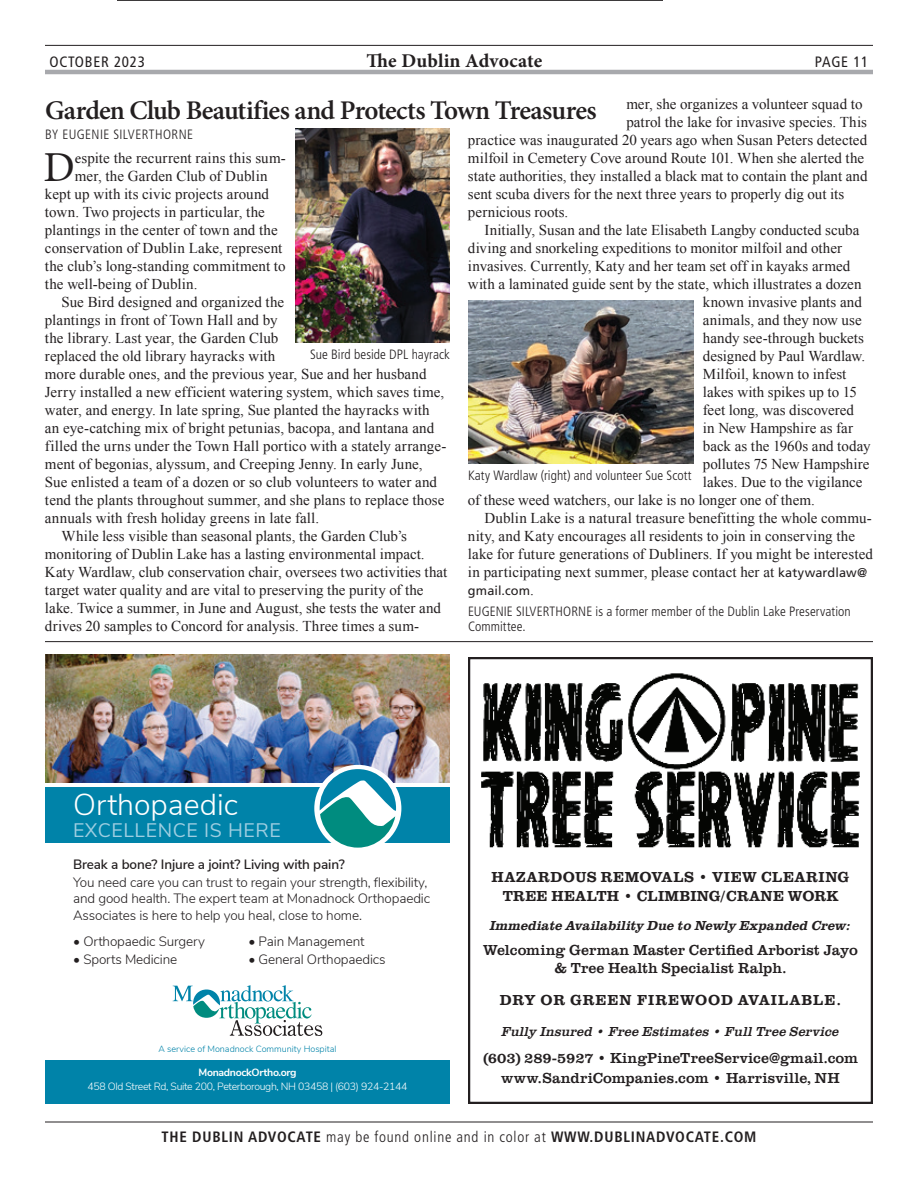
<style>
.page{position:relative;width:918px;height:1188px;background:#fff}
.page>*{position:absolute;margin:0;border:0;box-sizing:border-box;transform-origin:0 0}
.t1{font:42.75px "Minion Pro";color:#231f20}
.t2{font:300 30.15px "Nunito Sans";color:#fff}
.t3{font:600 27px "Minion Pro";letter-spacing:-.03em;color:#231f20}
.t4{font:700 19.5px "Minion Pro";letter-spacing:.01em;color:#231f20}
.t5{font:19.5px "Nunito Sans";letter-spacing:.03em;color:#9ecee1}
.t6{font:15px "Times New Roman";letter-spacing:.005em;color:#231f20}
.t7{font:15px/18px "Clarendon URW";letter-spacing:.005em;color:#231f20;text-align:center}
.t8{font:700 condensed 15px "Frutiger LT Std";letter-spacing:.05em;color:#231f20}
.t9{font:500 15px/19.5px "Clarendon URW";letter-spacing:.035em;color:#231f20;text-align:center}
.t10{font:500 15px "Clarendon URW";letter-spacing:.055em;color:#231f20}
.t11{font:condensed 15px "Frutiger LT Std";letter-spacing:.05em;color:#231f20}
.t12{font:300 13.5px/16.5px "Nunito Sans";letter-spacing:-.01em;color:#231f20}
.t13{font:300 condensed 13.5px/15px "Frutiger LT Std";letter-spacing:.005em;color:#231f20}
.t14{font:italic 500 13.5px "Clarendon URW";letter-spacing:.005em;color:#231f20}
.t15{font:italic 13.5px "Clarendon URW";letter-spacing:.01em;color:#231f20}
.t16{font:600 13.5px "Nunito Sans";letter-spacing:-.01em;color:#231f20}
.t17{font:300 condensed 13.5px "Frutiger LT Std";letter-spacing:.03em;color:#231f20}
.t18{font:12.75px "Frutiger LT Std";letter-spacing:.005em;color:#231f20}
.t19{font:300 10.5px "Nunito Sans";letter-spacing:-.03em;color:#fff}
.t20{font:700 10.5px "Nunito Sans";letter-spacing:-.03em;color:#fff}
.t21{font:300 9px "Nunito Sans";color:#0083a9}
.s1{font-family:"Frutiger LT Std";font-size:12.75px}
.s2{font-family:"Times New Roman";font-size:15px}
.s3{font-family:"Minion Pro";font-weight:500}
.s4{font-weight:300}
</style>
<div class="page">
<hr style="left:45px;top:45px;width:828px;height:1px;background:#231f20">
<hr style="left:45px;top:70px;width:828px;height:4px;background:#a8a9ad">
<hr style="left:45px;top:1122px;width:828px;height:1px;background:#231f20">
<hr style="left:117px;top:0;width:546px;height:1px;background:#231f20">
<img style="left:468px;top:301px;width:226px;height:163px">
<img style="left:295px;top:129px;width:155px;height:214px">
<hr style="left:45px;top:641px;width:828px;height:1px;background:#231f20">
<div style="left:45px;top:787px;width:405px;height:56px;background:#0083a9"></div>
<img style="left:45px;top:655px;width:405px;height:127px">
<div style="left:314px;top:765px;width:87px;height:87px;background:#fff;border-radius:50%"></div>
<div style="left:45px;top:1060px;width:405px;height:44px;background:#0083a9"></div>
<svg style="left:320px;top:769px;width:76px;height:79px"></svg>
<svg style="left:173px;top:985px;width:149px;height:51px"></svg>
<img style="left:481px;top:673px;width:379px;height:175px">
<div style="left:468px;top:657px;width:405px;height:447px;border:2px solid #231f20"></div>
<p class="t11" style="left:50px;top:53px;width:97px">OCTOBER 2023</p>
<h3 class="t4" style="left:367px;top:47px;width:177px">The Dublin Advocate</h3>
<p class="t11" style="left:815px;top:53px;width:55px">PAGE 11</p>
<p class="t6" style="left:626px;top:94px;width:238px">mer, she organizes a volunteer squad to</p>
<p class="t6" style="left:626px;top:112px;width:242px">patrol the lake for invasive species. This</p>
<p class="t6" style="left:468px;top:130px;width:401px">practice was inaugurated 20 years ago when Susan Peters detected</p>
<p class="t6" style="left:468px;top:148px;width:398px">milfoil in Cemetery Cove around Route 101. When she alerted the</p>
<p class="t6" style="left:468px;top:166px;width:401px">state authorities, they installed a black mat to contain the plant and</p>
<p class="t6" style="left:468px;top:184px;width:378px">sent scuba divers for the next three years to properly dig out its</p>
<p class="t6" style="left:468px;top:202px;width:102px">pernicious roots.</p>
<p class="t6" style="left:484px;top:220px;width:376px">Initially, Susan and the late Elisabeth Langby conducted scuba</p>
<p class="t6" style="left:468px;top:238px;width:376px">diving and snorkeling expeditions to monitor milfoil and other</p>
<p class="t6" style="left:468px;top:256px;width:384px">invasives. Currently, Katy and her team set off in kayaks armed</p>
<p class="t6" style="left:468px;top:274px;width:395px">with a laminated guide sent by the state, which illustrates a dozen</p>
<p class="t6" style="left:703px;top:292px;width:160px">known invasive plants and</p>
<p class="t6" style="left:703px;top:310px;width:160px">animals, and they now use</p>
<p class="t6" style="left:703px;top:328px;width:163px">handy see-through buckets</p>
<p class="t6" style="left:703px;top:346px;width:164px">designed by Paul Wardlaw.</p>
<p class="t6" style="left:703px;top:364px;width:145px">Milfoil, known to infest</p>
<p class="t6" style="left:703px;top:382px;width:156px">lakes with spikes up to 15</p>
<p class="t6" style="left:703px;top:400px;width:153px">feet long, was discovered</p>
<p class="t6" style="left:703px;top:418px;width:152px">in New Hampshire as far</p>
<p class="t6" style="left:703px;top:436px;width:169px">back as the 1960s and today</p>
<p class="t6" style="left:703px;top:454px;width:168px">pollutes 75 New Hampshire</p>
<p class="t6" style="left:703px;top:472px;width:161px">lakes. Due to the vigilance</p>
<p class="t6" style="left:468px;top:490px;width:348px">of these weed watchers, our lake is no longer one of them.</p>
<p class="t6" style="left:484px;top:508px;width:389px">Dublin Lake is a natural treasure benefitting the whole commu-</p>
<p class="t6" style="left:468px;top:526px;width:389px">nity, and Katy encourages all residents to join in conserving the</p>
<p class="t6" style="left:468px;top:544px;width:407px">lake for future generations of Dubliners. If you might be interested</p>
<p class="t6" style="left:468px;top:562px;width:401px">in participating next summer, please contact her at <span class="s1">katywardlaw@</span></p>
<p class="t18" style="left:468px;top:583px;width:67px">gmail.com<span class="s2">.</span></p>
<p class="t13" style="left:468px;top:604px;width:384px">EUGENIE SILVERTHORNE is a former member of the Dublin Lake Preservation<br>Committee.</p>
<h3 class="t3" style="left:45px;top:91px;width:553px">Garden Club Beautifies and Protects Town Treasures</h3>
<p class="t17" style="left:45px;top:126px;width:150px">BY EUGENIE SILVERTHORNE</p>
<h1 class="t1" style="left:44px;top:139px;width:33px">D</h1>
<p class="t6" style="left:75px;top:148px;width:212px"><span class="s3">e</span>spite the recurrent rains this sum-</p>
<p class="t6" style="left:75px;top:166px;width:194px">mer, the Garden Club of Dublin</p>
<p class="t6" style="left:45px;top:184px;width:226px">kept up with its civic projects around</p>
<p class="t6" style="left:45px;top:202px;width:221px">town. Two projects in particular, the</p>
<p class="t6" style="left:45px;top:220px;width:234px">plantings in the center of town and the</p>
<p class="t6" style="left:45px;top:238px;width:239px">conservation of Dublin Lake, represent</p>
<p class="t6" style="left:45px;top:256px;width:242px">the club’s long-standing commitment to</p>
<p class="t6" style="left:45px;top:274px;width:154px">the well-being of Dublin.</p>
<p class="t6" style="left:61px;top:292px;width:224px">Sue Bird designed and organized the</p>
<p class="t6" style="left:45px;top:310px;width:234px">plantings in front of Town Hall and by</p>
<p class="t6" style="left:45px;top:328px;width:235px">the library. Last year, the Garden Club</p>
<p class="t6" style="left:45px;top:346px;width:232px">replaced the old library hayracks with</p>
<p class="t6" style="left:45px;top:364px;width:383px">more durable ones, and the previous year, Sue and her husband</p>
<p class="t6" style="left:45px;top:382px;width:401px">Jerry installed a new efficient watering system, which saves time,</p>
<p class="t6" style="left:45px;top:400px;width:386px">water, and energy. In late spring, Sue planted the hayracks with</p>
<p class="t6" style="left:45px;top:418px;width:391px">an eye-catching mix of bright petunias, bacopa, and lantana and</p>
<p class="t6" style="left:45px;top:436px;width:403px">filled the urns under the Town Hall portico with a stately arrange-</p>
<p class="t6" style="left:45px;top:454px;width:379px">ment of begonias, alyssum, and Creeping Jenny. In early June,</p>
<p class="t6" style="left:45px;top:472px;width:394px">Sue enlisted a team of a dozen or so club volunteers to water and</p>
<p class="t6" style="left:45px;top:490px;width:401px">tend the plants throughout summer, and she plans to replace those</p>
<p class="t6" style="left:45px;top:508px;width:276px">annuals with fresh holiday greens in late fall.</p>
<p class="t6" style="left:61px;top:526px;width:347px">While less visible than seasonal plants, the Garden Club’s</p>
<p class="t6" style="left:45px;top:544px;width:381px">monitoring of Dublin Lake has a lasting environmental impact.</p>
<p class="t6" style="left:45px;top:562px;width:404px">Katy Wardlaw, club conservation chair, oversees two activities that</p>
<p class="t6" style="left:45px;top:580px;width:380px">target water quality and are vital to preserving the purity of the</p>
<p class="t6" style="left:45px;top:598px;width:397px">lake. Twice a summer, in June and August, she tests the water and</p>
<p class="t6" style="left:45px;top:616px;width:376px">drives 20 samples to Concord for analysis. Three times a sum-</p>
<p class="t13" style="left:310px;top:347px;width:141px">Sue Bird beside DPL hayrack</p>
<p class="t13" style="left:468px;top:468px;width:225px">Katy Wardlaw (right) and volunteer Sue Scott</p>
<h2 class="t2" style="left:73px;top:783px;width:166px">Orthopaedic</h2>
<h3 class="t5" style="left:73px;top:816px;width:209px">EXCELLENCE IS HERE</h3>
<p class="t16" style="left:73px;top:854px;width:273px">Break a bone? Injure a joint? Living with pain?</p>
<p class="t12" style="left:73px;top:873px;width:359px">You need care you can trust to regain your strength, flexibility, and good health. The expert team at Monadnock Orthopaedic<br>Associates is here to help you heal, close to home.</p>
<p class="t12" style="left:73px;top:932px;width:133px">• Orthopaedic Surgery</p>
<p class="t12" style="left:73px;top:950px;width:106px">• Sports Medicine</p>
<p class="t12" style="left:248px;top:932px;width:118px">• Pain Management</p>
<p class="t12" style="left:248px;top:950px;width:139px">• General Orthopaedics</p>
<p class="t21" style="left:159px;top:1042px;width:179px">A service of Monadnock Community Hospital</p>
<p class="t20" style="left:199px;top:1065px;width:99px">MonadnockOrtho.org</p>
<p class="t19" style="left:88px;top:1079px;width:321px">458 Old Street Rd, Suite 200, Peterborough, NH 03458 | (603) 924-2144</p>
<p class="t9" style="left:492px;top:866px;width:359px">HAZARDOUS REMOVALS • VIEW CLEARING<br>TREE HEALTH • CLIMBING/CRANE WORK</p>
<p class="t14" style="left:490px;top:917px;width:362px">Immediate Availability Due to Newly Expanded Crew:</p>
<p class="t7" style="left:483px;top:940px;width:376px">Welcoming German Master Certified Arborist Jayo &amp; Tree Health Specialist Ralph.</p>
<p class="t10" style="left:500px;top:989px;width:343px">DRY OR GREEN FIREWOOD AVAILABLE.</p>
<p class="t15" style="left:502px;top:1022px;width:339px">Fully Insured • Free Estimates • Full Tree Service</p>
<p class="t7" style="left:483px;top:1048px;width:377px;line-height:19.5px">(603) 289-5927 • KingPineTreeService@gmail.com www.SandriCompanies.com • Harrisville, NH</p>
<p class="t8" style="left:161px;top:1128px;width:597px">THE DUBLIN ADVOCATE <span class="s4">may be found online and in color at</span> WWW.DUBLINADVOCATE.COM</p>
</div>
